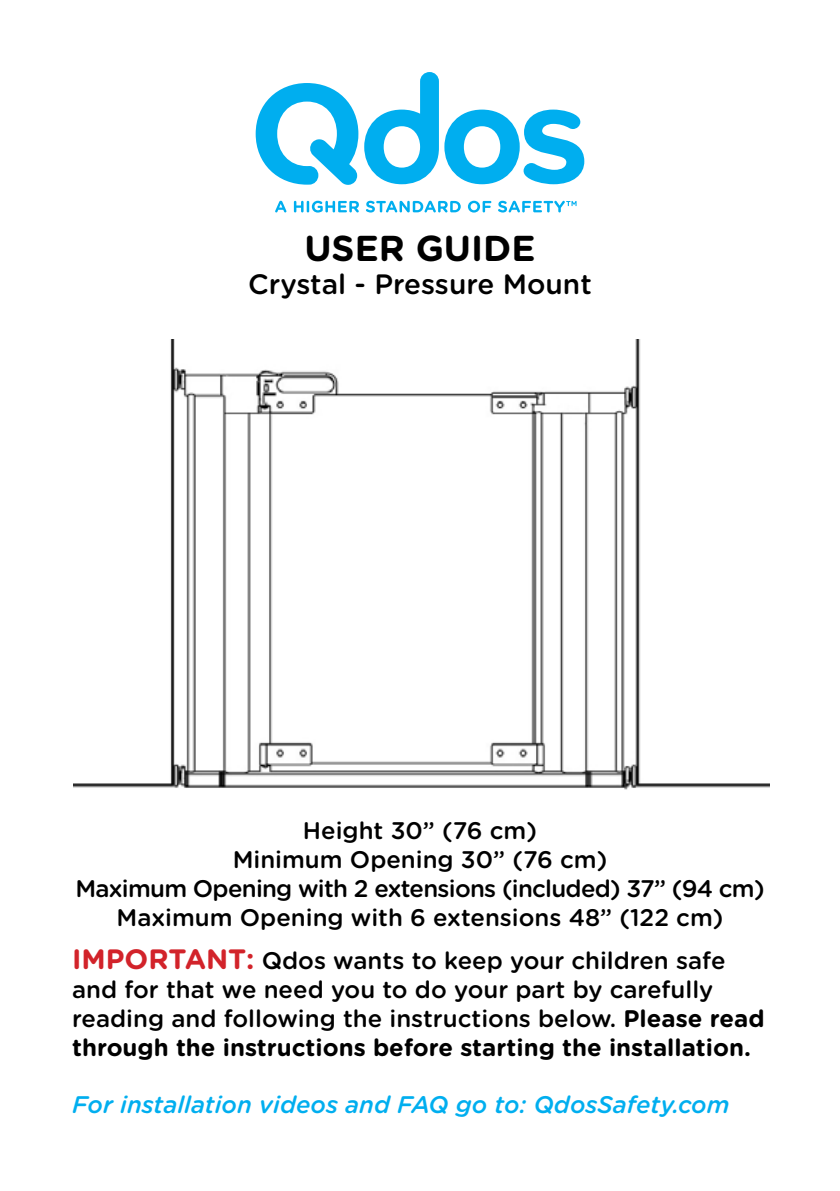
<style>
.page{position:relative;width:840px;height:1191px;background:#fff}
.page>*{position:absolute;margin:0;border:0;box-sizing:border-box;transform-origin:0 0}
.t1{font:700 36px "Gotham Rounded";color:#000}
.t2{font:500 28px "Gotham Rounded";color:#000}
.t3{font:500 24px/28.8px "Gotham Rounded";color:#000;text-align:center}
.t4{font:italic 500 24px "Gotham Rounded";color:#00aeef}
.s1{font-weight:700;font-size:28px;color:#d2232a}
.s2{font-weight:700}
</style>
<div class="page">
<svg style="left:444px;top:110px;width:140px;height:74px"></svg>
<svg style="left:364px;top:72px;width:74px;height:112px"></svg>
<svg style="left:255px;top:83px;width:103px;height:102px"></svg>
<svg style="left:275px;top:201px;width:11px;height:11px"></svg>
<svg style="left:294px;top:201px;width:65px;height:11px"></svg>
<svg style="left:366px;top:201px;width:94px;height:11px"></svg>
<svg style="left:467px;top:201px;width:24px;height:11px"></svg>
<svg style="left:498px;top:201px;width:78px;height:11px"></svg>
<img style="left:73px;top:340px;width:695px;height:450px">
<h1 class="t1" style="left:304px;top:221px;width:233px">USER GUIDE</h1>
<p class="t2" style="left:248px;top:264px;width:345px">Crystal - Pressure Mount</p>
<p class="t3" style="left:75px;top:815px;width:690px">Height 30” (76 cm)<br>Minimum Opening 30” (76 cm)<br>Maximum Opening with 2 extensions (included) 37” (94 cm)<br>Maximum Opening with 6 extensions 48” (122 cm)</p>
<p class="t3" style="left:72px;top:945px;width:693px;text-align:left"><span class="s1">IMPORTANT:</span> Qdos wants to keep your children safe and for that we need you to do your part by carefully reading and following the instructions below. <span class="s2">Please read through the instructions before starting the installation.</span></p>
<p class="t4" style="left:72px;top:1087px;width:658px">For installation videos and FAQ go to: QdosSafety.com</p>
</div>
